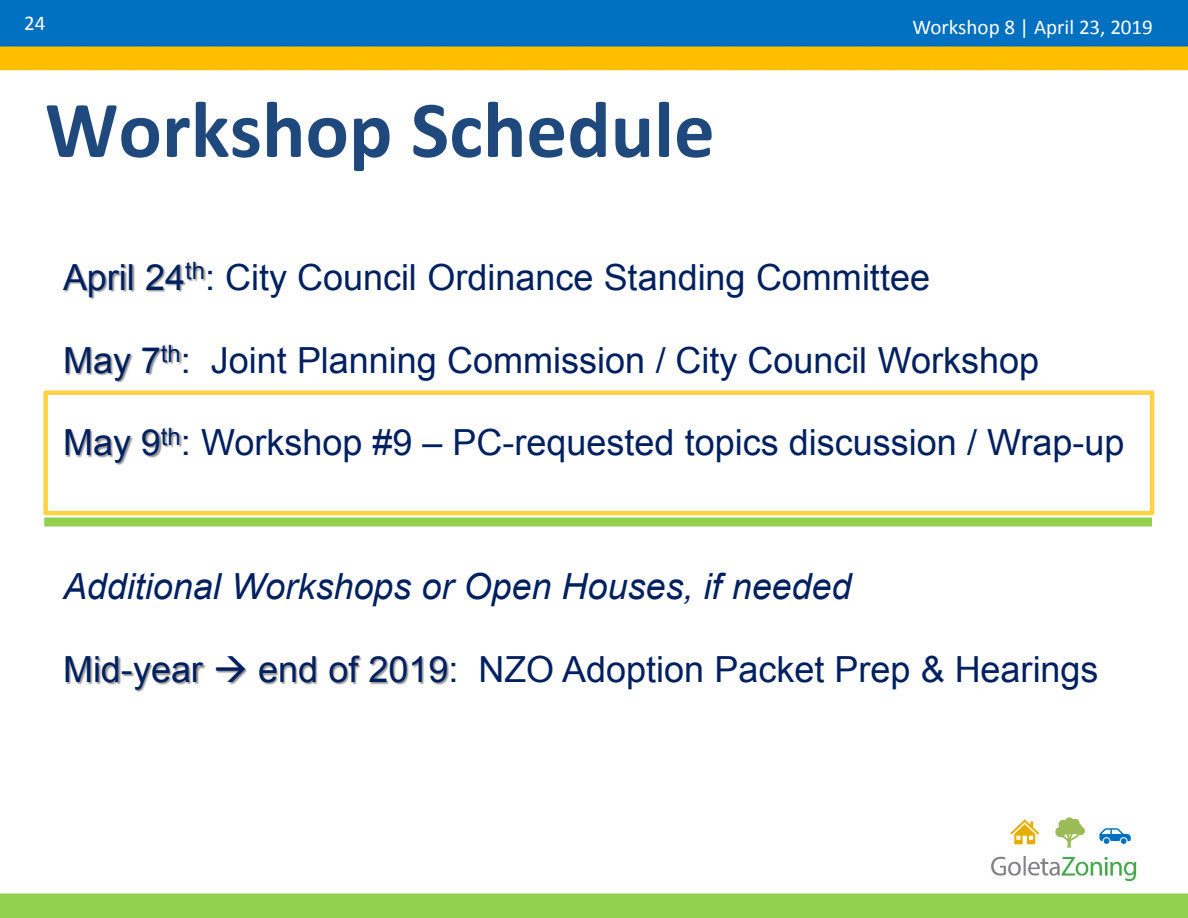
<style>
.page{position:relative;width:1188px;height:918px;background:#fff}
.page>*{position:absolute;margin:0;border:0;box-sizing:border-box;transform-origin:0 0}
.t1{font:700 81px "Calibri";color:#1f497d}
.t2{font:36px "Arial";color:#002060}
.t3{font:italic 36px "Arial";color:#002060}
.t4{font:21px "Calibri";letter-spacing:-.005em;color:#fff}
</style>
<div class="page">
<img style="left:0;top:0;width:1188px;height:918px">
<svg style="left:1010px;top:819px;width:29px;height:25px"></svg>
<svg style="left:1099px;top:828px;width:32px;height:16px"></svg>
<svg style="left:1055px;top:817px;width:30px;height:31px"></svg>
<img style="left:965px;top:849px;width:210px;height:34px">
<img style="left:40px;top:243px;width:83px;height:80px">
<img style="left:123px;top:243px;width:87px;height:80px">
<img style="left:170px;top:248px;width:53px;height:55px">
<img style="left:40px;top:326px;width:146px;height:80px">
<img style="left:146px;top:330px;width:53px;height:55px">
<img style="left:40px;top:409px;width:146px;height:80px">
<img style="left:146px;top:413px;width:53px;height:55px">
<img style="left:40px;top:635px;width:58px;height:81px">
<img style="left:98px;top:635px;width:13px;height:81px">
<img style="left:111px;top:635px;width:80px;height:81px">
<img style="left:191px;top:635px;width:45px;height:81px">
<img style="left:236px;top:635px;width:238px;height:81px">
<div style="left:44px;top:518px;width:1108px;height:8px;background:#92d050"></div>
<div style="left:43px;top:390px;width:1111px;height:125px;border:4px solid #ffd243"></div>
<p class="t4" style="left:24px;top:10px;width:23px">24</p>
<h2 class="t1" style="left:45px;top:78px;width:671px">Workshop Schedule</h2>
<p class="t4" style="left:913px;top:13px;width:242px">Workshop 8 | April 23, 2019</p>
<p class="t2" style="left:63px;top:254px;width:869px">April 24<sup>th</sup>: City Council Ordinance Standing Committee</p>
<p class="t2" style="left:63px;top:336px;width:978px">May 7<sup>th</sup>: Joint Planning Commission / City Council Workshop</p>
<p class="t2" style="left:63px;top:419px;width:1063px">May 9<sup>th</sup>: Workshop #9 – PC-requested topics discussion / Wrap-up</p>
<p class="t3" style="left:63px;top:563px;width:790px">Additional Workshops or Open Houses, if needed</p>
<p class="t2" style="left:63px;top:646px;width:1037px">Mid-year → end of 2019: NZO Adoption Packet Prep &amp; Hearings</p>
</div>
